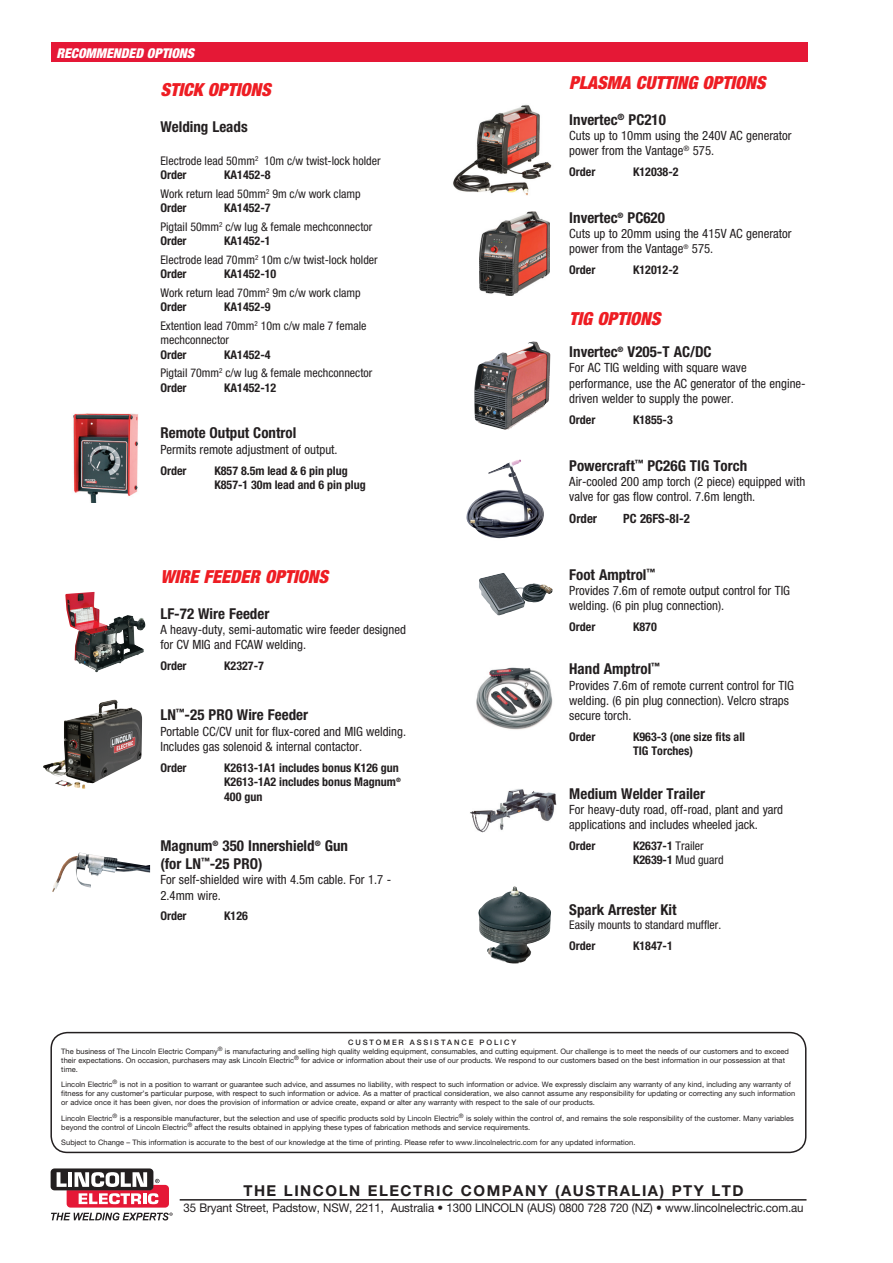
<style>
.page{position:relative;width:893px;height:1263px;background:#fff}
.page>*{position:absolute;margin:0;border:0;box-sizing:border-box;transform-origin:0 0}
.t1{font:italic 900 condensed 18px "Helvetica Neue";color:#ee1d23}
.t2{font:700 condensed 15px/18px "Helvetica Neue";color:#231f20}
.t3{font:700 15px "Helvetica Neue";letter-spacing:.1em;color:#231f20}
.t4{font:italic 900 condensed 13.5px "Helvetica Neue";color:#fff}
.t5{font:condensed 12.75px/15.3px "Helvetica Neue";color:#231f20}
.t6{font:700 condensed 12.75px "Helvetica Neue";color:#231f20}
.t7{font:condensed 12px/18.6px "Helvetica Neue";color:#231f20}
.t8{font:700 condensed 12px/14.4px "Helvetica Neue";color:#231f20}
.t9{font:12px "Helvetica Neue";letter-spacing:-.01em;color:#231f20;scale:.96 1}
.t10{font:7.5px/9px "Helvetica Neue";color:#231f20}
.s1{font-weight:700}
.s2{font-weight:500}
</style>
<div class="page">
<div style="left:51px;top:43px;width:757px;height:19px;background:#e51836"></div>
<img style="left:479px;top:212px;width:71px;height:84px">
<img style="left:474px;top:341px;width:59px;height:47px">
<img style="left:479px;top:573px;width:74px;height:42px">
<img style="left:476px;top:667px;width:77px;height:63px">
<img style="left:466px;top:459px;width:78px;height:80px">
<img style="left:470px;top:789px;width:86px;height:44px">
<img style="left:43px;top:700px;width:99px;height:83px">
<img style="left:52px;top:853px;width:39px;height:39px">
<img style="left:73px;top:413px;width:65px;height:89px">
<img style="left:65px;top:592px;width:81px;height:80px">
<img style="left:453px;top:104px;width:99px;height:92px">
<img style="left:478px;top:886px;width:73px;height:77px">
<div style="left:51px;top:1168px;width:102px;height:22px;background:#231f20;border-radius:4px"></div>
<svg style="left:51px;top:1172px;width:122px;height:48px"></svg>
<hr style="left:180px;top:1199px;width:626px;height:1px;background:#231f20">
<div style="left:50px;top:1032px;width:756px;height:121px;border:2px solid #231f20;border-radius:16px"></div>
<h3 class="t4" style="left:56px;top:45px;width:139px">RECOMMENDED OPTIONS</h3>
<h1 class="t1" style="left:160px;top:79px;width:112px">STICK OPTIONS</h1>
<h2 class="t2" style="left:160px;top:118px;width:89px">Welding Leads</h2>
<h3 class="t7" style="left:160px;top:153px;width:222px;line-height:14.4px">Electrode lead 50mm<sup>2</sup> 10m c/w twist-lock holder<br><span class="s1">Order</span></h3>
<h3 class="t7" style="left:160px;top:165px;width:202px;text-indent:64px"><span class="s1">KA1452-8<br></span>Work return lead 50mm<sup>2</sup> 9m c/w work clamp</h3>
<h3 class="t8" style="left:160px;top:200px;width:28px">Order</h3>
<h3 class="t7" style="left:160px;top:198px;width:213px;text-indent:64px"><span class="s1">KA1452-7<br></span>Pigtail 50mm<sup>2</sup> c/w lug &amp; female mechconnector</h3>
<h3 class="t8" style="left:160px;top:233px;width:28px">Order</h3>
<h3 class="t7" style="left:160px;top:231px;width:219px;text-indent:64px"><span class="s1">KA1452-1<br></span>Electrode lead 70mm<sup>2</sup> 10m c/w twist-lock holder</h3>
<h3 class="t8" style="left:160px;top:266px;width:28px">Order</h3>
<h3 class="t7" style="left:160px;top:264px;width:202px;text-indent:64px"><span class="s1">KA1452-10<br></span>Work return lead 70mm<sup>2</sup> 9m c/w work clamp</h3>
<h3 class="t8" style="left:160px;top:299px;width:28px">Order</h3>
<h3 class="t7" style="left:160px;top:297px;width:208px;text-indent:64px"><span class="s1">KA1452-9<br></span>Extention lead 70mm<sup>2</sup> 10m c/w male 7 female</h3>
<h3 class="t7" style="left:160px;top:331px;width:70px">mechconnector</h3>
<h3 class="t8" style="left:160px;top:347px;width:28px">Order</h3>
<h3 class="t7" style="left:160px;top:345px;width:213px;text-indent:64px"><span class="s1">KA1452-4<br></span>Pigtail 70mm<sup>2</sup> c/w lug &amp; female mechconnector</h3>
<h3 class="t8" style="left:160px;top:380px;width:28px">Order</h3>
<h3 class="t8" style="left:224px;top:380px;width:54px">KA1452-12</h3>
<h2 class="t2" style="left:160px;top:424px;width:137px">Remote Output Control</h2>
<h3 class="t5" style="left:160px;top:441px;width:179px">Permits remote adjustment of output.</h3>
<h3 class="t8" style="left:160px;top:463px;width:28px">Order</h3>
<h3 class="t8" style="left:214px;top:463px;width:153px">K857 8.5m lead &amp; 6 pin plug<br>K857-1 30m lead and 6 pin plug</h3>
<h1 class="t1" style="left:160px;top:565px;width:169px">WIRE FEEDER OPTIONS</h1>
<h2 class="t2" style="left:160px;top:604px;width:110px">LF-72 Wire Feeder</h2>
<h3 class="t5" style="left:160px;top:622px;width:247px">A heavy-duty, semi-automatic wire feeder designed for CV MIG and FCAW welding.</h3>
<h3 class="t8" style="left:160px;top:658px;width:28px">Order</h3>
<h3 class="t8" style="left:224px;top:658px;width:41px">K2327-7</h3>
<h2 class="t2" style="left:160px;top:706px;width:149px">LN<sup>™</sup>-25 PRO Wire Feeder</h2>
<h3 class="t5" style="left:160px;top:723px;width:247px">Portable CC/CV unit for flux-cored and MIG welding.<br>Includes gas solenoid &amp; internal contactor.</h3>
<h3 class="t8" style="left:160px;top:760px;width:28px">Order</h3>
<h3 class="t8" style="left:224px;top:760px;width:178px">K2613-1A1 includes bonus K126 gun<br>K2613-1A2 includes bonus Magnum<sup>®<br></sup>400 gun</h3>
<h2 class="t2" style="left:160px;top:836px;width:189px">Magnum<sup>®</sup> 350 Innershield<sup>®</sup> Gun (for LN<sup>™</sup>-25 PRO)</h2>
<h3 class="t5" style="left:160px;top:872px;width:232px">For self-shielded wire with 4.5m cable. For 1.7 -<br>2.4mm wire.</h3>
<h3 class="t8" style="left:160px;top:909px;width:28px">Order</h3>
<h3 class="t8" style="left:224px;top:909px;width:25px">K126</h3>
<h1 class="t1" style="left:569px;top:71px;width:198px">PLASMA CUTTING OPTIONS</h1>
<h2 class="t2" style="left:569px;top:110px;width:98px">Invertec<sup>®</sup> PC210</h2>
<h3 class="t5" style="left:569px;top:128px;width:224px">Cuts up to 10mm using the 240V AC generator power from the Vantage<sup>®</sup> 575.</h3>
<h3 class="t8" style="left:569px;top:164px;width:28px">Order</h3>
<h3 class="t8" style="left:633px;top:164px;width:47px">K12038-2</h3>
<h2 class="t2" style="left:569px;top:208px;width:97px">Invertec<sup>®</sup> PC620</h2>
<h3 class="t5" style="left:569px;top:226px;width:224px">Cuts up to 20mm using the 415V AC generator power from the Vantage<sup>®</sup> 575.</h3>
<h3 class="t8" style="left:569px;top:263px;width:28px">Order</h3>
<h3 class="t8" style="left:633px;top:263px;width:47px">K12012-2</h3>
<h1 class="t1" style="left:569px;top:307px;width:93px">TIG OPTIONS</h1>
<h2 class="t2" style="left:569px;top:342px;width:144px">Invertec<sup>®</sup> V205-T AC/DC</h2>
<h3 class="t5" style="left:569px;top:360px;width:238px">For AC TIG welding with square wave performance, use the AC generator of the engine&shy;driven welder to supply the power.</h3>
<h3 class="t8" style="left:569px;top:412px;width:28px">Order</h3>
<h3 class="t8" style="left:633px;top:412px;width:41px">K1855-3</h3>
<h2 class="t2" style="left:569px;top:456px;width:179px">Powercraft<sup>™</sup> PC26G TIG Torch</h2>
<h3 class="t5" style="left:569px;top:474px;width:237px">Air-cooled 200 amp torch (2 piece) equipped with valve for gas flow control. 7.6m length.</h3>
<h3 class="t6" style="left:569px;top:510px;width:29px">Order</h3>
<h3 class="t6" style="left:623px;top:510px;width:68px">PC 26FS-8I-2</h3>
<h2 class="t2" style="left:569px;top:565px;width:87px">Foot Amptrol<sup>™</sup></h2>
<h3 class="t5" style="left:569px;top:583px;width:222px">Provides 7.6m of remote output control for TIG welding. (6 pin plug connection).</h3>
<h3 class="t8" style="left:569px;top:619px;width:28px">Order</h3>
<h3 class="t8" style="left:633px;top:619px;width:25px">K870</h3>
<h2 class="t2" style="left:569px;top:660px;width:92px">Hand Amptrol<sup>™</sup></h2>
<h3 class="t5" style="left:569px;top:677px;width:226px">Provides 7.6m of remote current control for TIG welding. (6 pin plug connection). Velcro straps secure torch.</h3>
<h3 class="t8" style="left:569px;top:729px;width:28px">Order</h3>
<h3 class="t8" style="left:633px;top:729px;width:114px">K963-3 (one size fits all<br>TIG Torches)</h3>
<h2 class="t2" style="left:569px;top:784px;width:137px">Medium Welder Trailer</h2>
<h3 class="t5" style="left:569px;top:801px;width:215px">For heavy-duty road, off-road, plant and yard applications and includes wheeled jack.</h3>
<h3 class="t8" style="left:569px;top:838px;width:28px">Order</h3>
<h3 class="t7" style="left:633px;top:838px;width:92px;line-height:14.4px"><span class="s1">K2637-1</span> Trailer<br><span class="s1">K2639-1</span> Mud guard</h3>
<h2 class="t2" style="left:569px;top:900px;width:109px">Spark Arrester Kit</h2>
<h3 class="t7" style="left:569px;top:915px;width:154px">Easily mounts to standard muffler.</h3>
<h3 class="t8" style="left:569px;top:938px;width:28px">Order</h3>
<h3 class="t8" style="left:633px;top:938px;width:41px">K1847-1</h3>
<p class="t10" style="left:61px;top:1038px;width:729px;text-indent:287px"><span class="s2">CUSTOMER ASSISTANCE POLICY<br></span>The business of The Lincoln Electric Company<sup>®</sup> is manufacturing and selling high quality welding equipment, consumables, and cutting equipment. Our challenge is to meet the needs of our customers and to exceed their expectations. On occasion, purchasers may ask Lincoln Electric<sup>®</sup> for advice or information about their use of our products. We respond to our customers based on the best information in our possession at that time.</p>
<p class="t10" style="left:61px;top:1080px;width:735px">Lincoln Electric<sup>®</sup> is not in a position to warrant or guarantee such advice, and assumes no liability, with respect to such information or advice. We expressly disclaim any warranty of any kind, including any warranty of fitness for any customer’s particular purpose, with respect to such information or advice. As a matter of practical consideration, we also cannot assume any responsibility for updating or correcting any such information or advice once it has been given, nor does the provision of information or advice create, expand or alter any warranty with respect to the sale of our products.</p>
<p class="t10" style="left:61px;top:1113px;width:734px">Lincoln Electric<sup>®</sup> is a responsible manufacturer, but the selection and use of specific products sold by Lincoln Electric<sup>®</sup> is solely within the control of, and remains the sole responsibility of the customer. Many variables beyond the control of Lincoln Electric<sup>®</sup> affect the results obtained in applying these types of fabrication methods and service requirements.</p>
<p class="t10" style="left:61px;top:1137px;width:576px">Subject to Change – This information is accurate to the best of our knowledge at the time of printing. Please refer to www.lincolnelectric.com for any updated information.</p>
<h2 class="t3" style="left:243px;top:1181px;width:502px">THE LINCOLN ELECTRIC COMPANY (AUSTRALIA) PTY LTD</h2>
<h3 class="t9" style="left:183px;top:1200px;width:648px">35 Bryant Street, Padstow, NSW, 2211, Australia • 1300 LINCOLN (AUS) 0800 728 720 (NZ) • www.lincolnelectric.com.au</h3>
</div>
